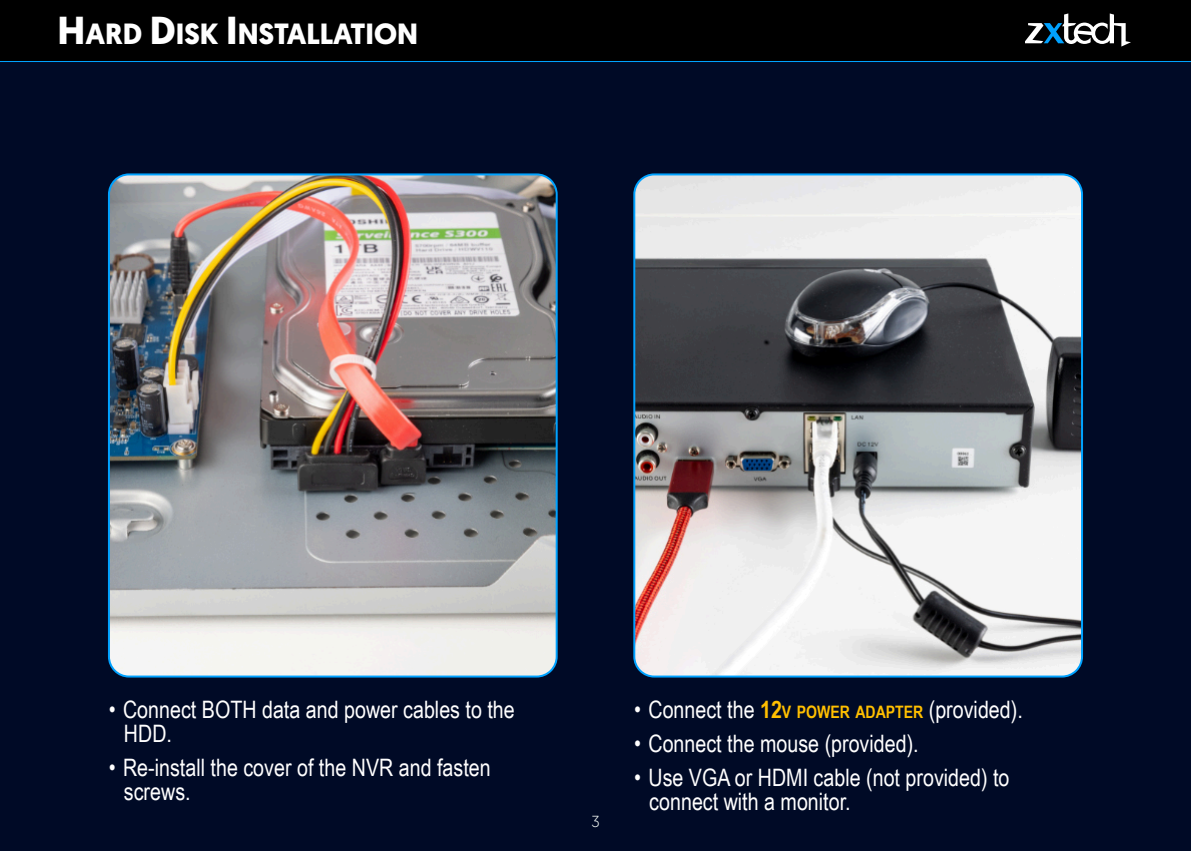
<style>
.page{position:relative;width:1191px;height:851px;background:#000a26}
.page>*{position:absolute;margin:0;border:0;box-sizing:border-box;transform-origin:0 0}
.t1{font:700 29.2px "Geomanist";color:#fff}
.t2{font:24px/24px "Arial Narrow";color:#fff}
.t3{font:300 16px "Geomanist";color:#fafffa}
.s1{font-size:39px}
.s2{font-weight:700;color:#ffbf00}
.s3{font-weight:700;font-size:17.2px;color:#ffbf00}
</style>
<div class="page">
<svg style="left:0;top:60px;width:1191px;height:2px;background:#00517f"></svg>
<div style="left:0;top:0;width:1191px;height:60px;background:#000"></div>
<svg style="left:1025px;top:13px;width:106px;height:34px"></svg>
<img style="left:108px;top:173px;width:450px;height:505px">
<svg style="left:633px;top:173px;width:450px;height:505px;background:#a6a8aa"></svg>
<p class="t1" style="left:58px;top:22px;width:362px"><span class="s1">H</span>ARD <span class="s1">D</span>ISK <span class="s1">I</span>NSTALLATION</p>
<p class="t2" style="left:124px;top:699px;width:392px;text-indent:-15px">• Connect BOTH data and power cables to the<br>HDD.</p>
<p class="t2" style="left:124px;top:757px;width:368px;text-indent:-15px">• Re-install the cover of the NVR and fasten screws.</p>
<p class="t3" style="left:591px;top:814px;width:10px">3</p>
<p class="t2" style="left:634px;top:699px;width:390px">• Connect the <span class="s2">12</span><span class="s3">V POWER ADAPTER</span> (provided).</p>
<p class="t2" style="left:634px;top:733px;width:286px">• Connect the mouse (provided).</p>
<p class="t2" style="left:649px;top:767px;width:362px;text-indent:-15px">• Use VGA or HDMI cable (not provided) to connect with a monitor.</p>
</div>
